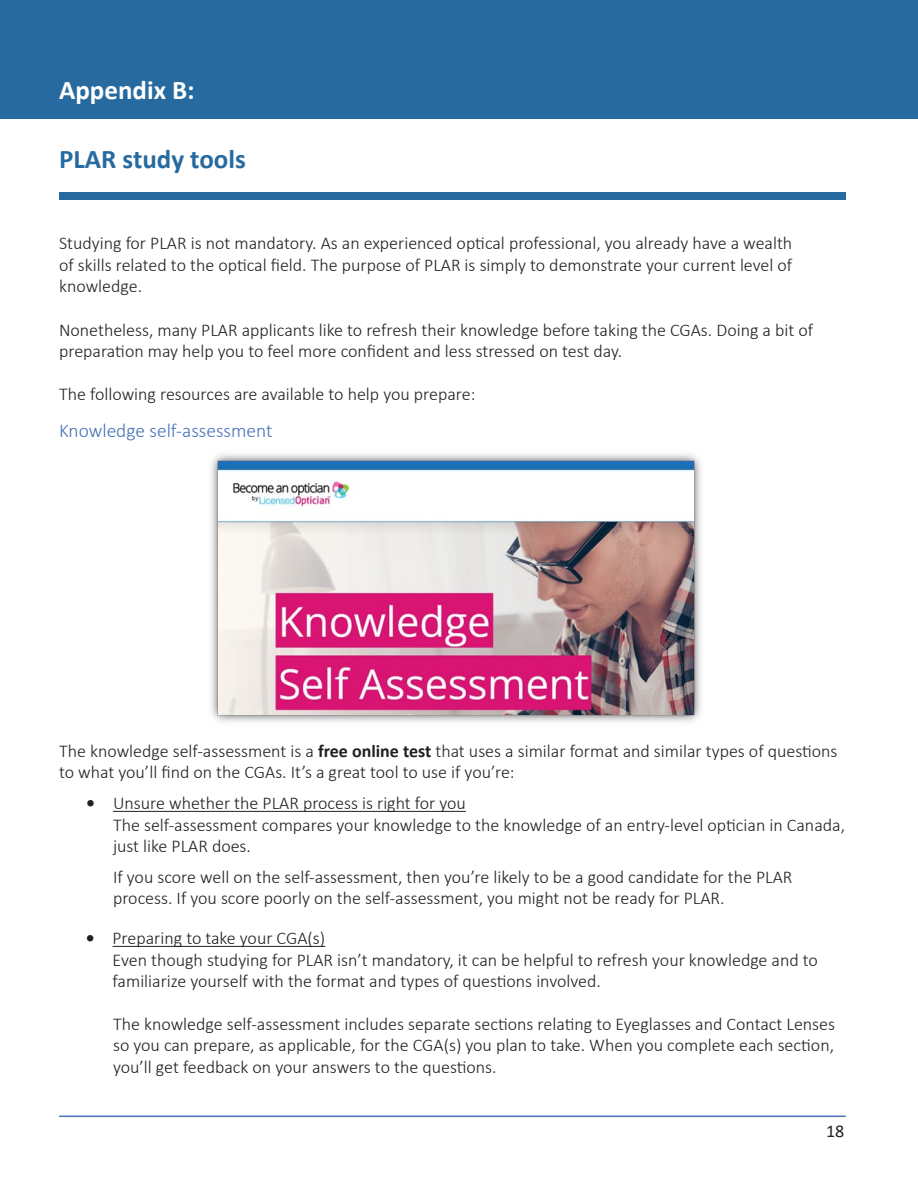
<style>
.page{position:relative;width:918px;height:1188px;background:#fff}
.page>*{position:absolute;margin:0;border:0;box-sizing:border-box;transform-origin:0 0}
.t1{font:700 27px "Calibri";color:#266a9f}
.t2{font:700 27px "Calibri";color:#fff}
.t3{font:300 19.5px "Calibri";color:#4772b8}
.List_Paragraph{font:300 18px/21.6px "Calibri";color:#231f20}
.t4{font:18px "Calibri";color:#231f20}
.s1{font-weight:700}
</style>
<div class="page">
<div style="left:0;top:0;width:918px;height:119px;background:#266a9f"></div>
<div style="left:59px;top:192px;width:787px;height:7px;background:#266a9f"></div>
<hr style="left:113px;top:811px;width:353px;height:1px;background:#231f20">
<hr style="left:113px;top:946px;width:212px;height:1px;background:#231f20">
<img style="left:211px;top:454px;width:490px;height:268px">
<hr style="left:59px;top:1116px;width:787px;height:1px;background:#4772b8">
<p class="t2" style="left:59px;top:71px;width:137px">Appendix B:</p>
<p class="t1" style="left:59px;top:140px;width:188px">PLAR study tools</p>
<p class="List_Paragraph" style="left:59px;top:232px;width:735px;text-align:justify">Studying for PLAR is not mandatory. As an experienced optical professional, you already have a wealth of skills related to the optical field. The purpose of PLAR is simply to demonstrate your current level of knowledge.</p>
<p class="List_Paragraph" style="left:59px;top:319px;width:756px">Nonetheless, many PLAR applicants like to refresh their knowledge before taking the CGAs. Doing a bit of preparation may help you to feel more confident and less stressed on test day.</p>
<p class="List_Paragraph" style="left:59px;top:384px;width:418px">The following resources are available to help you prepare:</p>
<p class="t3" style="left:59px;top:419px;width:215px">Knowledge self-assessment</p>
<p class="List_Paragraph" style="left:59px;top:740px;width:780px">The knowledge self-assessment is a <span class="s1">free online test</span> that uses a similar format and similar types of questions to what you’ll find on the CGAs. It’s a great tool to use if you’re:</p>
<p class="List_Paragraph" style="left:113px;top:792px;width:733px;text-indent:-27px"><span class="s1">•</span> Unsure whether the PLAR process is right for you<br>The self-assessment compares your knowledge to the knowledge of an entry-level optician in Canada, just like PLAR does.</p>
<p class="List_Paragraph" style="left:113px;top:866px;width:681px">If you score well on the self-assessment, then you’re likely to be a good candidate for the PLAR process. If you score poorly on the self-assessment, you might not be ready for PLAR.</p>
<p class="List_Paragraph" style="left:113px;top:927px;width:707px;text-indent:-27px"><span class="s1">•</span> Preparing to take your CGA(s)<br>Even though studying for PLAR isn’t mandatory, it can be helpful to refresh your knowledge and to familiarize yourself with the format and types of questions involved.</p>
<p class="List_Paragraph" style="left:113px;top:1013px;width:723px;text-align:justify">The knowledge self-assessment includes separate sections relating to Eyeglasses and Contact Lenses so you can prepare, as applicable, for the CGA(s) you plan to take. When you complete each section, you’ll get feedback on your answers to the questions.</p>
<p class="t4" style="left:826px;top:1118px;width:20px">18</p>
</div>
